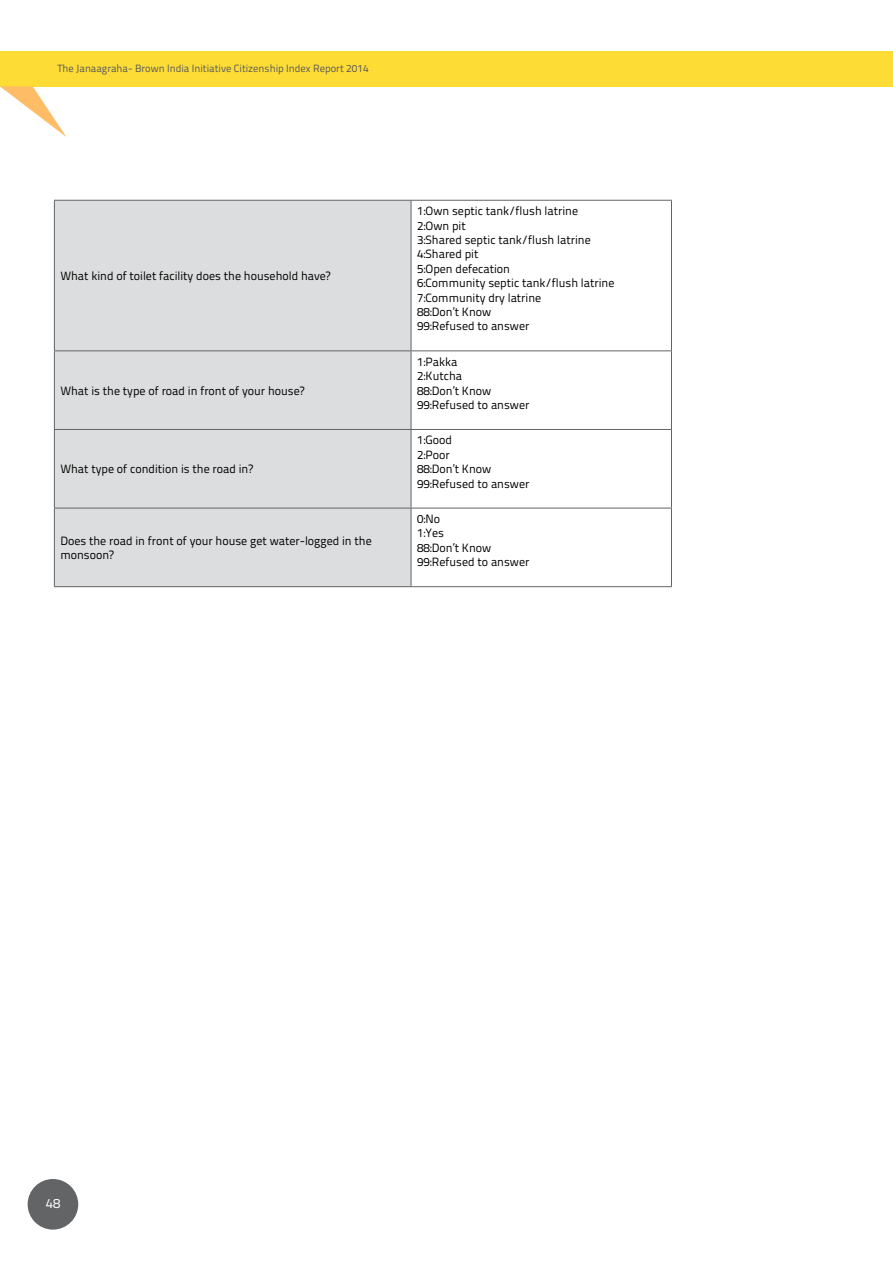
<style>
.page{position:relative;width:893px;height:1263px;background:#fff}
.page>*{position:absolute;margin:0;border:0;box-sizing:border-box;transform-origin:0 0}
.t1{font:13.5px "Titillium Text 22 L";color:#fff}
.t2{font:12px/14.4px "Titillium Text 22 L";color:#000}
.t3{font:10.5px "Titillium Text 22 L";color:#58595b}
</style>
<div class="page">
<div style="left:28px;top:1179px;width:50px;height:50px;background:#636466;border-radius:50%"></div>
<div style="left:0;top:51px;width:893px;height:35px;background:#fddc35"></div>
<svg style="left:0;top:86px;width:66px;height:51px"></svg>
<div style="left:55px;top:201px;width:356px;height:385px;background:#dcddde"></div>
<hr style="left:54px;top:200px;width:357px;height:1px;background:#636466">
<hr style="left:54px;top:201px;width:1px;height:149px;background:#636466">
<hr style="left:411px;top:200px;width:261px;height:1px;background:#636466">
<hr style="left:411px;top:201px;width:1px;height:149px;background:#636466">
<hr style="left:671px;top:201px;width:1px;height:149px;background:#636466">
<hr style="left:54px;top:350px;width:357px;height:1px;background:#636466">
<hr style="left:54px;top:351px;width:1px;height:78px;background:#636466">
<hr style="left:411px;top:350px;width:261px;height:1px;background:#636466">
<hr style="left:411px;top:351px;width:1px;height:78px;background:#636466">
<hr style="left:671px;top:351px;width:1px;height:78px;background:#636466">
<hr style="left:54px;top:429px;width:357px;height:1px;background:#636466">
<hr style="left:54px;top:430px;width:1px;height:78px;background:#636466">
<hr style="left:411px;top:429px;width:261px;height:1px;background:#636466">
<hr style="left:411px;top:430px;width:1px;height:78px;background:#636466">
<hr style="left:671px;top:430px;width:1px;height:78px;background:#636466">
<hr style="left:54px;top:508px;width:357px;height:1px;background:#636466">
<hr style="left:54px;top:508px;width:1px;height:78px;background:#636466">
<hr style="left:54px;top:586px;width:357px;height:1px;background:#636466">
<hr style="left:411px;top:508px;width:261px;height:1px;background:#636466">
<hr style="left:411px;top:508px;width:1px;height:78px;background:#636466">
<hr style="left:671px;top:508px;width:1px;height:78px;background:#636466">
<hr style="left:411px;top:586px;width:261px;height:1px;background:#636466">
<p class="t3" style="left:57px;top:61px;width:313px">The Janaagraha- Brown India Initiative Citizenship Index Report 2014</p>
<p class="t2" style="left:60px;top:268px;width:272px">What kind of toilet facility does the household have?</p>
<p class="t2" style="left:60px;top:383px;width:246px">What is the type of road in front of your house?</p>
<p class="t2" style="left:60px;top:461px;width:194px">What type of condition is the road in?</p>
<p class="t2" style="left:60px;top:533px;width:313px">Does the road in front of your house get water-logged in the monsoon?</p>
<p class="t2" style="left:417px;top:203px;width:199px">1:Own septic tank/flush latrine<br>2:Own pit<br>3:Shared septic tank/flush latrine<br>4:Shared pit<br>5:Open defecation<br>6:Community septic tank/flush latrine<br>7:Community dry latrine<br>88:Don’t Know<br>99:Refused to answer</p>
<p class="t2" style="left:417px;top:354px;width:114px">1:Pakka<br>2:Kutcha<br>88:Don’t Know<br>99:Refused to answer</p>
<p class="t2" style="left:417px;top:432px;width:114px">1:Good<br>2:Poor<br>88:Don’t Know<br>99:Refused to answer</p>
<p class="t2" style="left:417px;top:511px;width:114px">0:No<br>1:Yes<br>88:Don’t Know<br>99:Refused to answer</p>
<p class="t1" style="left:46px;top:1193px;width:16px">48</p>
</div>
